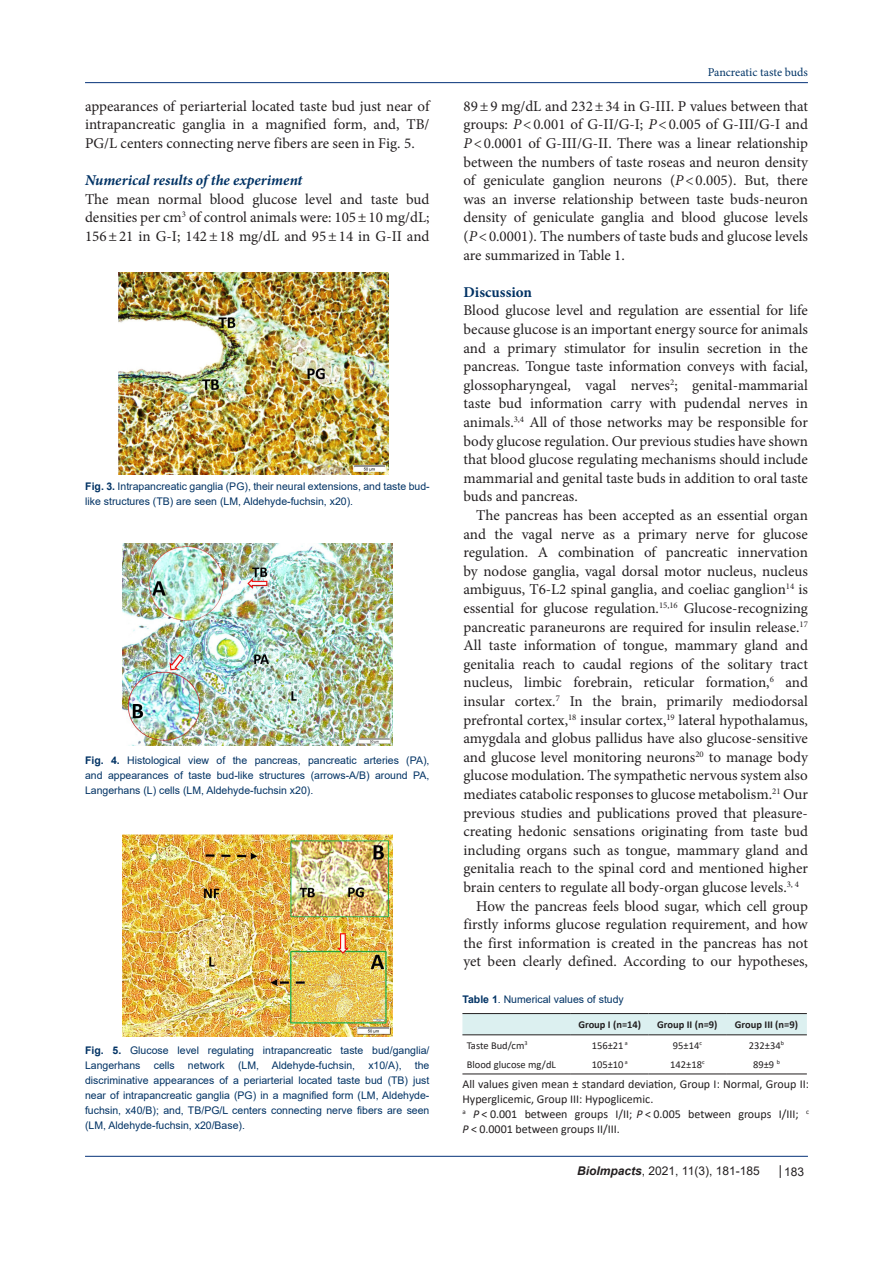
<style>
.page{position:relative;width:893px;height:1263px;background:#fff}
.page>*{position:absolute;margin:0;border:0;box-sizing:border-box;transform-origin:0 0}
.t1{font:15px/18.6px "Minion Pro";color:#231f20;text-align:justify}
.t2{font:italic 700 15px "Minion Pro";letter-spacing:-.005em;color:#003264}
.t3{font:700 15px "Minion Pro";color:#003264}
.t4{font:12px/15px "Calibri";color:#231f20}
.t5{font:12px "Arial";color:#231f20}
.t6{font:12px "Minion Pro";letter-spacing:-.005em;color:#003466}
.t7{font:10.5px/15px "Arial";color:#003264}
.t8{font:10.5px "Calibri";color:#231f20}
.t9{font:700 10.5px "Calibri";color:#231f20}
.s1{font-weight:700}
.s2{font-style:italic}
.s3{font-weight:700;font-style:italic}
</style>
<div class="page">
<hr style="left:85px;top:82px;width:723px;height:1px;background:#053278">
<hr style="left:85px;top:1156px;width:723px;height:1px;background:#053278">
<svg style="left:780px;top:1165px;width:1px;height:13px"></svg>
<img style="left:118px;top:272px;width:270px;height:203px">
<img style="left:122px;top:543px;width:270px;height:203px">
<img style="left:122px;top:834px;width:270px;height:203px">
<div style="left:462px;top:1014px;width:345px;height:20px;background:#dcf0f0"></div>
<hr style="left:462px;top:1013px;width:109px;height:1px;background:#231f20">
<hr style="left:571px;top:1013px;width:78px;height:1px;background:#231f20">
<hr style="left:649px;top:1013px;width:77px;height:1px;background:#231f20">
<hr style="left:726px;top:1013px;width:81px;height:1px;background:#231f20">
<hr style="left:462px;top:1034px;width:109px;height:1px;background:#231f20">
<hr style="left:571px;top:1034px;width:78px;height:1px;background:#231f20">
<hr style="left:649px;top:1034px;width:77px;height:1px;background:#231f20">
<hr style="left:726px;top:1034px;width:81px;height:1px;background:#231f20">
<hr style="left:462px;top:1073px;width:109px;height:1px;background:#231f20">
<hr style="left:571px;top:1073px;width:78px;height:1px;background:#231f20">
<hr style="left:649px;top:1073px;width:77px;height:1px;background:#231f20">
<hr style="left:726px;top:1073px;width:81px;height:1px;background:#231f20">
<p class="t1" style="left:85px;top:97px;width:346px">appearances of periarterial located taste bud just near of intrapancreatic ganglia in a magnified form, and, TB/ PG/L centers connecting nerve fibers are seen in Fig. 5.</p>
<p class="t2" style="left:85px;top:170px;width:219px">Numerical results of the experiment</p>
<p class="t1" style="left:85px;top:190px;width:346px">The mean normal blood glucose level and taste bud densities per cm<sup>3</sup> of control animals were: 105±10 mg/dL; 156±21 in G-I; 142±18 mg/dL and 95±14 in G-II and</p>
<p class="t7" style="left:85px;top:479px;width:346px"><span class="s1">Fig. 3.</span> Intrapancreatic ganglia (PG), their neural extensions, and taste bud&shy;like structures (TB) are seen (LM, Aldehyde-fuchsin, x20).</p>
<p class="t7" style="left:85px;top:753px;width:346px;text-align:justify"><span class="s1">Fig. 4.</span> Histological view of the pancreas, pancreatic arteries (PA), and appearances of taste bud-like structures (arrows-A/B) around PA, Langerhans (L) cells (LM, Aldehyde-fuchsin x20).</p>
<p class="t7" style="left:85px;top:1042px;width:346px"><span class="s1">Fig. 5.</span> Glucose level regulating intrapancreatic taste bud/ganglia/<br>Langerhans</p>
<p class="t7" style="left:154px;top:1057px;width:23px">cells</p>
<p class="t7" style="left:188px;top:1057px;width:38px">network</p>
<p class="t7" style="left:238px;top:1057px;width:119px">(LM, Aldehyde-fuchsin,</p>
<p class="t7" style="left:368px;top:1057px;width:35px">x10/A),</p>
<p class="t7" style="left:85px;top:1057px;width:346px;text-align:justify;text-indent:330px">the discriminative appearances of a periarterial located taste bud (TB) just near of intrapancreatic ganglia (PG) in a magnified form (LM, Aldehyde&shy;fuchsin, x40/B); and, TB/PG/L centers connecting nerve fibers are seen (LM, Aldehyde-fuchsin, x20/Base).</p>
<p class="t6" style="left:708px;top:64px;width:102px">Pancreatic taste buds</p>
<p class="t1" style="left:463px;top:97px;width:346px">89±9 mg/dL and 232±34 in G-III. P values between that groups: <span class="s2">P</span>&lt;0.001 of G-II/G-I; <span class="s2">P</span>&lt;0.005 of G-III/G-I and <span class="s2">P</span>&lt;0.0001 of G-III/G-II. There was a linear relationship between the numbers of taste roseas and neuron density of geniculate ganglion neurons (<span class="s2">P</span>&lt;0.005). But, there was an inverse relationship between taste buds-neuron density of geniculate ganglia and blood glucose levels (<span class="s2">P</span>&lt;0.0001). The numbers of taste buds and glucose levels are summarized in Table 1.</p>
<p class="t3" style="left:463px;top:281px;width:70px">Discussion</p>
<p class="t1" style="left:463px;top:301px;width:346px">Blood glucose level and regulation are essential for life because glucose is an important energy source for animals and a primary stimulator for insulin secretion in the pancreas. Tongue taste information conveys with facial, glossopharyngeal, vagal nerves<sup>2</sup>; genital-mammarial taste bud information carry with pudendal nerves in animals.<sup>3,4</sup> All of those networks may be responsible for body glucose regulation. Our previous studies have shown that blood glucose regulating mechanisms should include mammarial and genital taste buds in addition to oral taste buds and pancreas.</p>
<p class="t1" style="left:463px;top:506px;width:346px;text-indent:13px">The pancreas has been accepted as an essential organ and the vagal nerve as a primary nerve for glucose regulation. A combination of pancreatic innervation by nodose ganglia, vagal dorsal motor nucleus, nucleus ambiguus, T6-L2 spinal ganglia, and coeliac ganglion<sup>14</sup> is essential for glucose regulation.<sup>15,16</sup> Glucose-recognizing pancreatic paraneurons are required for insulin release.<sup>17<br></sup>All taste information of tongue, mammary gland and genitalia reach to caudal regions of the solitary tract nucleus, limbic forebrain, reticular formation,<sup>6</sup> and insular cortex.<sup>7</sup> In the brain, primarily mediodorsal prefrontal cortex,<sup>18</sup> insular cortex,<sup>19</sup> lateral hypothalamus, amygdala and globus pallidus have also glucose-sensitive and glucose level monitoring neurons<sup>20</sup> to manage body glucose modulation. The sympathetic nervous system also mediates catabolic responses to glucose metabolism.<sup>21</sup> Our previous studies and publications proved that pleasure&shy;creating hedonic sensations originating from taste bud including organs such as tongue, mammary gland and genitalia reach to the spinal cord and mentioned higher brain centers to regulate all body-organ glucose levels.<sup>3,</sup> <sup>4</sup></p>
<p class="t1" style="left:463px;top:897px;width:346px;text-indent:13px">How the pancreas feels blood sugar, which cell group firstly informs glucose regulation requirement, and how the first information is created in the pancreas has not yet been clearly defined. According to our hypotheses,</p>
<p class="t7" style="left:462px;top:992px;width:163px"><span class="s1">Table 1</span>. Numerical values of study</p>
<p class="t9" style="left:578px;top:1017px;width:64px">Group I (n=14)</p>
<p class="t9" style="left:657px;top:1017px;width:62px">Group II (n=9)</p>
<p class="t9" style="left:735px;top:1017px;width:65px">Group III (n=9)</p>
<p class="t8" style="left:467px;top:1038px;width:62px">Taste Bud/cm<sup>3</sup></p>
<p class="t8" style="left:592px;top:1038px;width:38px">156±21 <sup>a</sup></p>
<p class="t8" style="left:673px;top:1038px;width:31px">95±14<sup>c</sup></p>
<p class="t8" style="left:749px;top:1038px;width:37px">232±34<sup>b</sup></p>
<p class="t8" style="left:467px;top:1057px;width:91px">Blood glucose mg/dL</p>
<p class="t8" style="left:592px;top:1057px;width:38px">105±10 <sup>a</sup></p>
<p class="t8" style="left:670px;top:1057px;width:36px">142±18<sup>c</sup></p>
<p class="t8" style="left:753px;top:1057px;width:28px">89±9 <sup>b</sup></p>
<p class="t4" style="left:462px;top:1076px;width:348px">All values given mean ± standard deviation, Group I: Normal, Group II:<br>Hyperglicemic, Group III: Hypoglicemic.</p>
<p class="t4" style="left:462px;top:1106px;width:348px"><sup>a</sup> <span class="s2">P</span> &lt; 0.001 between groups I/II; <span class="s2">P</span> &lt; 0.005 between groups I/III; <sup>c<br></sup><span class="s2">P</span> &lt; 0.0001 between groups II/III.</p>
<p class="t5" style="left:577px;top:1163px;width:184px"><span class="s3">BioImpacts</span>, 2021, 11(3), 181-185</p>
<p class="t5" style="left:784px;top:1164px;width:22px">183</p>
</div>
